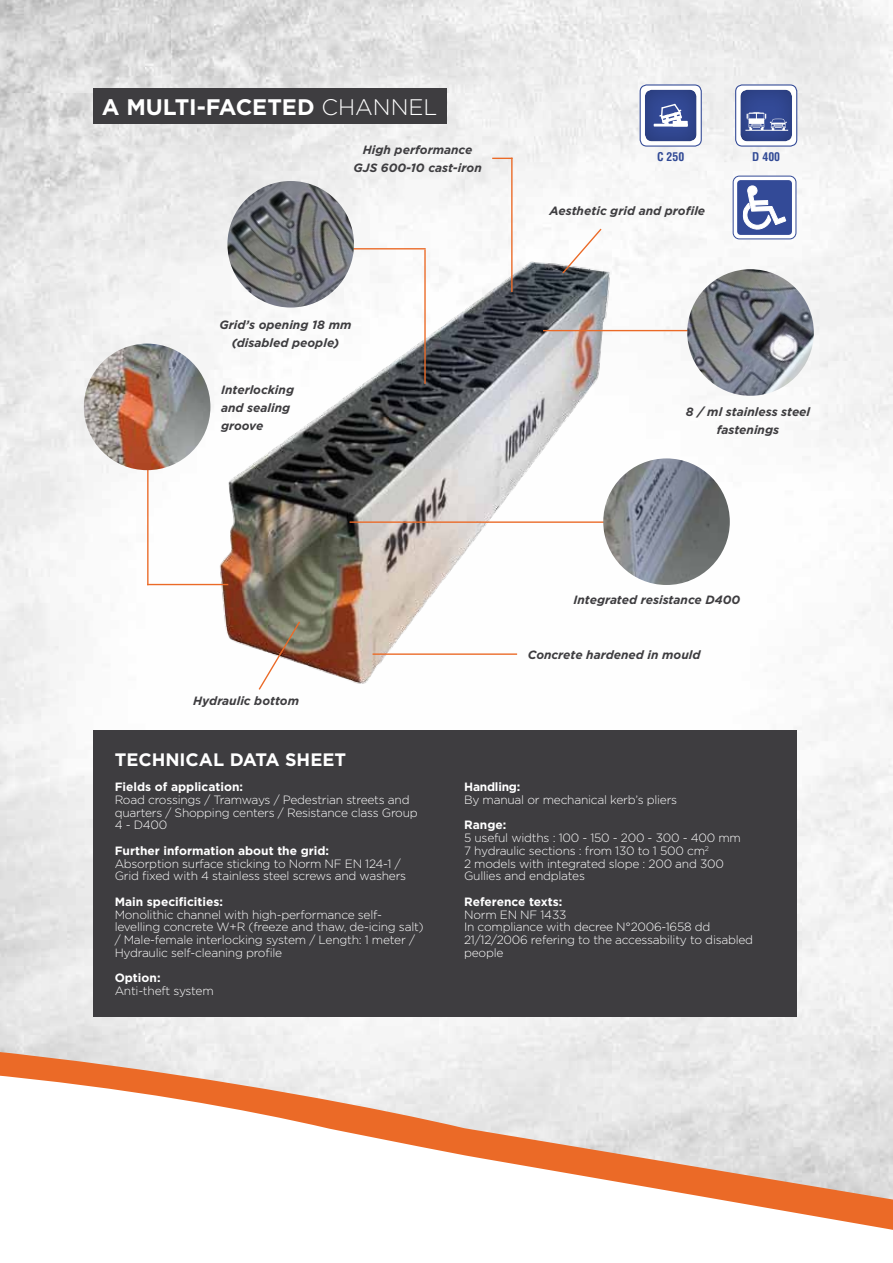
<style>
.page{position:relative;width:893px;height:1263px;background:#fff}
.page>*{position:absolute;margin:0;border:0;box-sizing:border-box;transform-origin:0 0}
.t1{font:700 22.5px "Gotham";color:#fff}
.t2{font:700 18px "Gotham";color:#fff}
.t3{font:300 12px/12.8px "Gotham";letter-spacing:-.02em;color:#fff}
.t4{font:italic 700 12px/18px "Gotham";color:#3e3d40;text-align:center}
.t5{font:700 12px "Gotham";color:#fff}
.t6{font:700 12px "Gotham";letter-spacing:-.02em;color:#fff}
.t7{font:700 condensed 11.85px "Helvetica";color:#314a96}
.s1{font-weight:300}
</style>
<div class="page">
<img style="left:0;top:0;width:893px;height:1007px">
<svg style="left:0;top:1007px;width:893px;height:32px;fill:#eee"></svg>
<svg style="left:892px;top:1008px;width:1px;height:31px"></svg>
<svg style="left:0;top:1039px;width:893px;height:191px"></svg>
<div style="left:443px;top:730px;width:354px;height:286px;background:#3e3d40"></div>
<div style="left:93px;top:730px;width:352px;height:286px;background:#3e3d40"></div>
<div style="left:93px;top:88px;width:353px;height:35px;background:#3e3d40"></div>
<div style="left:149px;top:246px;width:521px;height:470px;background:#fff"></div>
<img style="left:149px;top:246px;width:521px;height:438px">
<hr style="left:350px;top:521px;width:263px;height:2px;background:#eb6a27">
<hr style="left:335px;top:248px;width:91px;height:1px;background:#eb6a27">
<hr style="left:543px;top:330px;width:152px;height:1px;background:#eb6a27">
<svg style="left:561px;top:227px;width:42px;height:48px"></svg>
<svg style="left:257px;top:620px;width:44px;height:70px"></svg>
<hr style="left:373px;top:653px;width:144px;height:2px;background:#eb6a27">
<svg style="left:492px;top:158px;width:19px;height:1px"></svg>
<hr style="left:511px;top:158px;width:2px;height:134px;background:#eb6a27">
<hr style="left:424px;top:249px;width:2px;height:135px;background:#eb6a27">
<hr style="left:147px;top:584px;width:81px;height:1px;background:#eb6a27">
<hr style="left:147px;top:425px;width:2px;height:160px;background:#eb6a27">
<img style="left:603px;top:458px;width:127px;height:127px;border-radius:63px">
<img style="left:687px;top:269px;width:127px;height:127px;border-radius:63px">
<img style="left:84px;top:344px;width:126px;height:126px;border-radius:63px">
<img style="left:227px;top:181px;width:127px;height:127px;border-radius:63px">
<div style="left:733px;top:176px;width:63px;height:63px;background:#fff;border-radius:6px"></div>
<div style="left:733px;top:176px;width:63px;height:63px;border:1px solid #334a97;border-radius:6px"></div>
<div style="left:737px;top:180px;width:55px;height:55px;background:#334a97;border-radius:3px"></div>
<svg style="left:743px;top:185px;width:43px;height:45px"></svg>
<div style="left:736px;top:85px;width:61px;height:61px;background:#fff;border-radius:7px"></div>
<div style="left:735px;top:84px;width:62px;height:63px;border:1px solid #334a97;border-radius:7px"></div>
<div style="left:739px;top:88px;width:54px;height:56px;background:#000;opacity:.25"></div>
<svg style="left:747px;top:112px;width:40px;height:18px"></svg>
<hr style="left:745px;top:130px;width:43px;height:1px;background:#fff">
<div style="left:640px;top:85px;width:61px;height:61px;background:#fff;border-radius:7px"></div>
<div style="left:640px;top:84px;width:62px;height:63px;border:1px solid #334a97;border-radius:7px"></div>
<div style="left:643px;top:88px;width:54px;height:56px;background:#000;opacity:.25"></div>
<hr style="left:654px;top:124px;width:34px;height:3px;background:#fff">
<div style="left:673px;top:121px;width:15px;height:6px;background:#fff"></div>
<svg style="left:659px;top:104px;width:23px;height:20px"></svg>
<h1 class="t1" style="left:102px;top:92px;width:337px">A MULTI-FACEteD <span class="s1">CHANNEL</span></h1>
<p class="t4" style="left:353px;top:141px;width:130px">High performance<br>GJS 600-10 cast-iron</p>
<p class="t4" style="left:219px;top:316px;width:134px">Grid’s opening 18 mm (disabled people)</p>
<p class="t4" style="left:221px;top:381px;width:74px;text-align:left">Interlocking and sealing groove</p>
<p class="t7" style="left:657px;top:150px;width:29px">C 250</p>
<p class="t7" style="left:752px;top:150px;width:29px">D 400</p>
<p class="t4" style="left:550px;top:202px;width:157px">Aesthetic grid and profile</p>
<p class="t4" style="left:686px;top:403px;width:126px">8 / ml stainless steel fastenings</p>
<p class="t4" style="left:193px;top:692px;width:107px">Hydraulic bottom</p>
<p class="t4" style="left:573px;top:590px;width:168px">Integrated resistance D400</p>
<p class="t4" style="left:528px;top:646px;width:174px">Concrete hardened in mould</p>
<h2 class="t2" style="left:115px;top:747px;width:233px">TECHNICAL DATA SHEET</h2>
<p class="t5" style="left:115px;top:779px;width:130px">Fields of application:</p>
<p class="t3" style="left:115px;top:793px;width:305px">Road crossings / Tramways / Pedestrian streets and quarters / Shopping centers / Resistance class Group<br>4 - D400</p>
<p class="t5" style="left:115px;top:843px;width:216px">Further information about the grid:</p>
<p class="t3" style="left:115px;top:857px;width:293px">Absorption surface sticking to Norm NF EN 124-1 /<br>Grid fixed with 4 stainless steel screws and washers</p>
<p class="t5" style="left:115px;top:894px;width:110px">Main specificities:</p>
<p class="t3" style="left:115px;top:908px;width:311px">Monolithic channel with high-performance self&shy;levelling concrete W+R (freeze and thaw, de-icing salt) / Male-female interlocking system / Length: 1 meter / Hydraulic self-cleaning profile</p>
<p class="t5" style="left:115px;top:970px;width:47px">Option:</p>
<p class="t3" style="left:115px;top:984px;width:101px">Anti-theft system</p>
<p class="t6" style="left:464px;top:779px;width:58px">Handling:</p>
<p class="t3" style="left:464px;top:793px;width:215px">By manual or mechanical kerb’s pliers</p>
<p class="t5" style="left:464px;top:817px;width:44px">Range:</p>
<p class="t3" style="left:464px;top:831px;width:278px">5 useful widths : 100 - 150 - 200 - 300 - 400 mm 7 hydraulic sections : from 130 to 1 500 cm<sup>2<br></sup>2 models with integrated slope : 200 and 300<br>Gullies and endplates</p>
<p class="t5" style="left:464px;top:894px;width:100px">Reference texts:</p>
<p class="t3" style="left:464px;top:908px;width:291px">Norm EN NF 1433<br>In compliance with decree N°2006-1658 dd<br>21/12/2006 refering to the accessability to disabled people</p>
</div>
